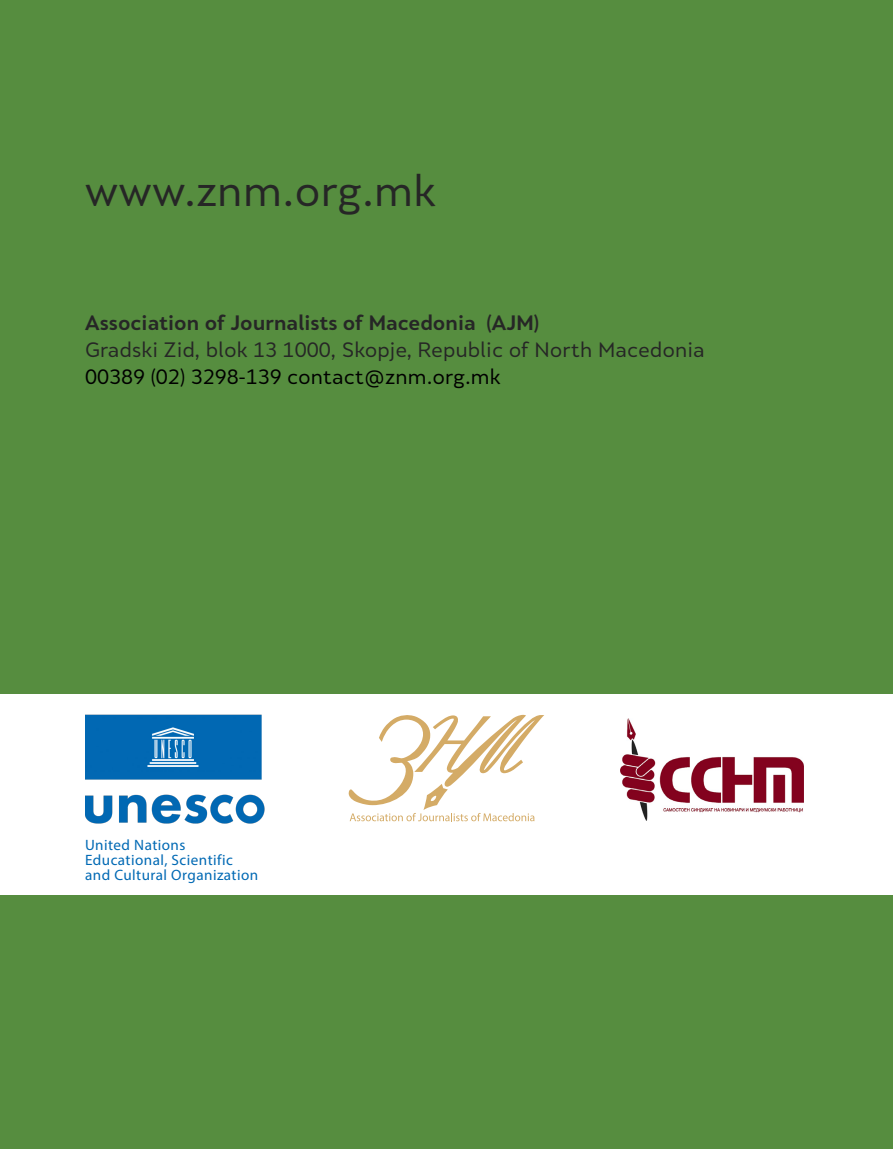
<style>
.page{position:relative;width:893px;height:1149px;background:#fff}
.page>*{position:absolute;margin:0;border:0;box-sizing:border-box;transform-origin:0 0}
.t1{font:40.5px "Skola Sans";color:#262626}
.t2{font:19.5px "Skola Sans";color:#262626}
.t3{font:700 19.5px "Skola Sans";color:#262626}
.t4{font:19.5px "Skola Sans";color:#000}
.Paragraph_Style_1{font:15px "Myriad Pro";letter-spacing:.03em;color:#0069b4}
</style>
<div class="page">
<div style="left:0;top:0;width:893px;height:1148px;background:#568d3f"></div>
<div style="left:0;top:693px;width:893px;height:201px;background:#fff"></div>
<img style="left:85px;top:714px;width:180px;height:110px">
<img style="left:621px;top:718px;width:183px;height:101px">
<svg style="left:348px;top:714px;width:196px;height:107px"></svg>
<p class="t1" style="left:85px;top:166px;width:352px">www.znm.org.mk</p>
<p class="t3" style="left:85px;top:311px;width:456px">Association of Journalists of Macedonia (AJM)</p>
<p class="t2" style="left:85px;top:338px;width:621px">Gradski Zid, blok 13 1000, Skopje, Republic of North Macedonia</p>
<p class="t4" style="left:85px;top:365px;width:417px">00389 (02) 3298-139 contact@znm.org.mk</p>
<p class="Paragraph_Style_1" style="left:85px;top:835px;width:102px">United Nations</p>
<p class="Paragraph_Style_1" style="left:85px;top:850px;width:149px">Educational, Scientific</p>
<p class="Paragraph_Style_1" style="left:85px;top:865px;width:175px">and Cultural Organization</p>
</div>
